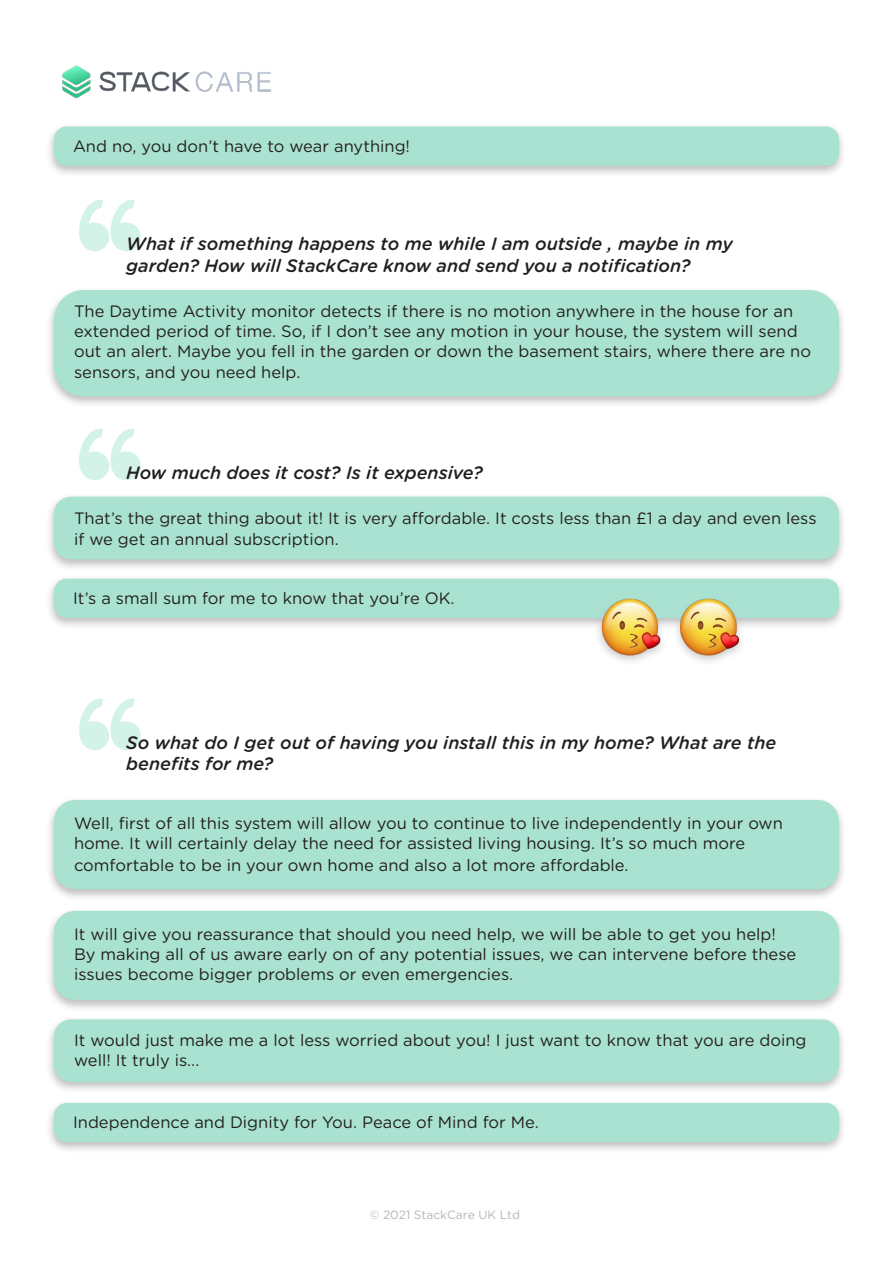
<style>
.page{position:relative;width:893px;height:1263px;background:#fff}
.page>*{position:absolute;margin:0;border:0;box-sizing:border-box;transform-origin:0 0}
.t1{font:italic 500 18px/21.6px "Gotham Rounded";color:#231f20}
.t2{font:16.5px/19.8px "Gotham Rounded";color:#231f20}
.t3{font:12px "Gotham Rounded";color:#b6b6b8}
</style>
<div class="page">
<svg style="left:79px;top:429px;width:62px;height:51px"></svg>
<svg style="left:79px;top:698px;width:62px;height:52px"></svg>
<svg style="left:79px;top:200px;width:62px;height:51px"></svg>
<div style="left:45px;top:286px;width:801px;height:123px;background:#231f20;opacity:.75"></div>
<div style="left:54px;top:290px;width:785px;height:106px;background:#a9e2d1;border-radius:30px"></div>
<div style="left:45px;top:492px;width:801px;height:80px;background:#231f20;opacity:.75"></div>
<div style="left:54px;top:497px;width:785px;height:62px;background:#a9e2d1;border-radius:17px"></div>
<div style="left:45px;top:1015px;width:801px;height:80px;background:#231f20;opacity:.75"></div>
<div style="left:54px;top:1019px;width:785px;height:63px;background:#a9e2d1;border-radius:17px"></div>
<div style="left:45px;top:796px;width:801px;height:106px;background:#231f20;opacity:.75"></div>
<div style="left:54px;top:800px;width:785px;height:89px;background:#a9e2d1;border-radius:21px"></div>
<div style="left:45px;top:907px;width:801px;height:105px;background:#231f20;opacity:.75"></div>
<div style="left:54px;top:911px;width:785px;height:89px;background:#a9e2d1;border-radius:21px"></div>
<div style="left:45px;top:122px;width:801px;height:56px;background:#231f20;opacity:.75"></div>
<div style="left:54px;top:126px;width:785px;height:40px;background:#a9e2d1;border-radius:13px"></div>
<div style="left:45px;top:575px;width:801px;height:55px;background:#231f20;opacity:.75"></div>
<div style="left:54px;top:579px;width:785px;height:39px;background:#a9e2d1;border-radius:13px"></div>
<div style="left:45px;top:1099px;width:801px;height:55px;background:#231f20;opacity:.75"></div>
<div style="left:54px;top:1103px;width:785px;height:39px;background:#a9e2d1;border-radius:13px"></div>
<img style="left:62px;top:65px;width:210px;height:33px">
<div style="left:593px;top:595px;width:74px;height:72px;background:#b9b9bb;opacity:.75"></div>
<img style="left:590px;top:595px;width:79px;height:63px">
<div style="left:672px;top:595px;width:74px;height:72px;background:#b9b9bb;opacity:.75"></div>
<img style="left:669px;top:595px;width:82px;height:63px">
<p class="t2" style="left:73px;top:135px;width:339px">And no, you don’t have to wear anything!</p>
<p class="t1" style="left:126px;top:232px;width:608px">What if something happens to me while I am outside , maybe in my</p>
<p class="t1" style="left:126px;top:254px;width:566px">garden? How will StackCare know and send you a notification?</p>
<p class="t2" style="left:74px;top:301px;width:738px">The Daytime Activity monitor detects if there is no motion anywhere in the house for an extended period of time. So, if I don’t see any motion in your house, the system will send out an alert. Maybe you fell in the garden or down the basement stairs, where there are no</p>
<p class="t2" style="left:74px;top:362px;width:228px">sensors, and you need help.</p>
<p class="t1" style="left:126px;top:461px;width:358px">How much does it cost? Is it expensive?</p>
<p class="t2" style="left:74px;top:506px;width:744px;line-height:21.6px">That’s the great thing about it! It is very affordable. It costs less than £1 a day and even less if we get an annual subscription.</p>
<p class="t2" style="left:73px;top:587px;width:383px">It’s a small sum for me to know that you’re OK.</p>
<p class="t1" style="left:126px;top:731px;width:652px">So what do I get out of having you install this in my home? What are the benefits for me?</p>
<p class="t2" style="left:74px;top:813px;width:710px">Well, first of all this system will allow you to continue to live independently in your own home. It will certainly delay the need for assisted living housing. It’s so much more</p>
<p class="t2" style="left:74px;top:854px;width:556px">comfortable to be in your own home and also a lot more affordable.</p>
<p class="t2" style="left:74px;top:923px;width:724px">It will give you reassurance that should you need help, we will be able to get you help!<br>By making all of us aware early on of any potential issues, we can intervene before these issues become bigger problems or even emergencies.</p>
<p class="t2" style="left:74px;top:1030px;width:734px">It would just make me a lot less worried about you! I just want to know that you are doing well! It truly is...</p>
<p class="t2" style="left:73px;top:1111px;width:467px">Independence and Dignity for You. Peace of Mind for Me.</p>
<p class="t3" style="left:370px;top:1206px;width:152px">© 2021 StackCare UK Ltd</p>
</div>
